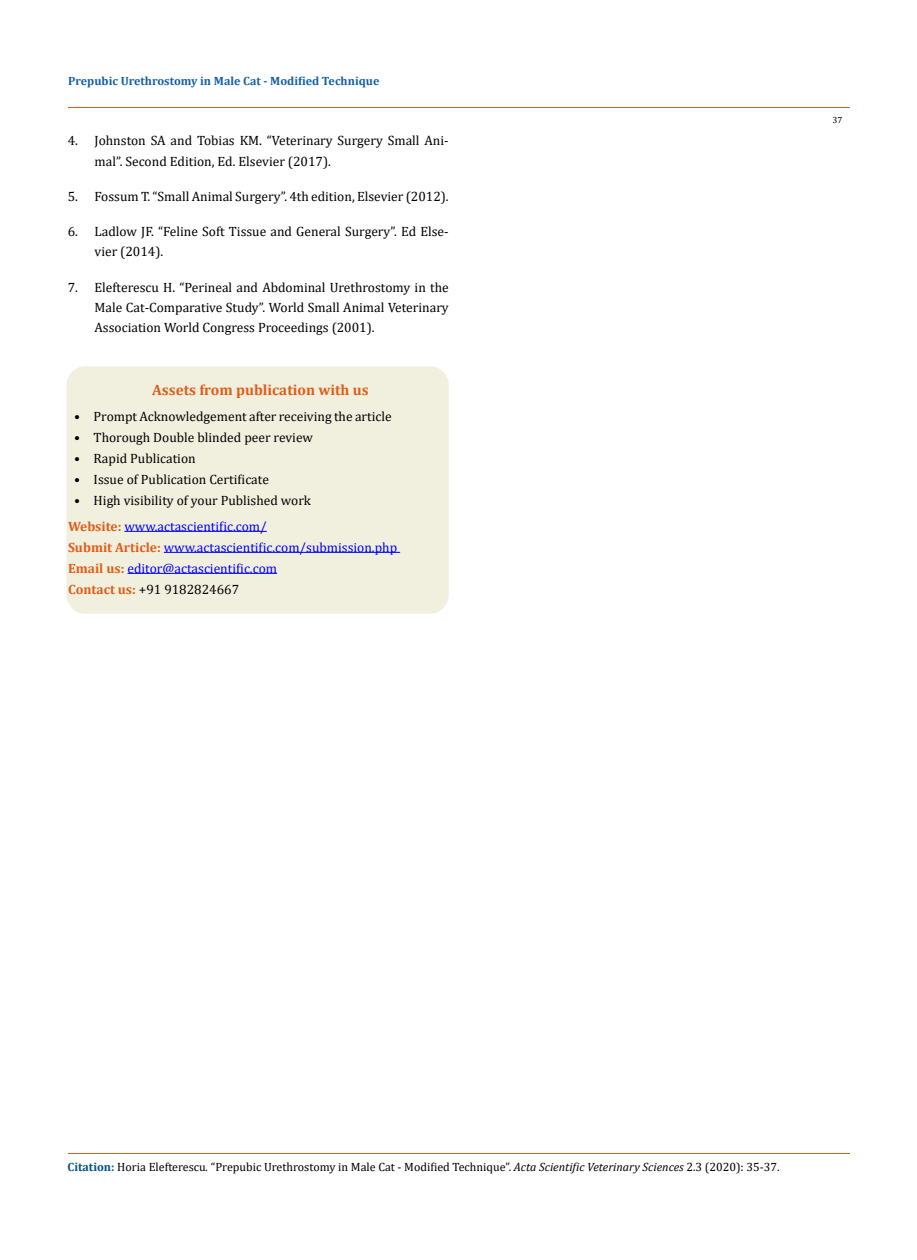
<style>
.page{position:relative;width:917px;height:1260px;background:#fff}
.page>*{position:absolute;margin:0;border:0;box-sizing:border-box;transform-origin:0 0}
.t1{font:700 15px "Cambria";color:#e05d1a}
.t2{font:13.5px/20.2px "Cambria";color:#000}
.t3{font:13.5px/21px "Cambria";color:#00f}
.t4{font:12px "Cambria";color:#000}
.t5{font:700 12px "Cambria";color:#1560a6}
.t6{font:9px "Cambria";color:#000}
.s1{font-weight:700;color:#e05d1a}
.s2{color:#000}
.s3{font-weight:700;color:#035089}
.s4{font-style:italic}
</style>
<div class="page">
<div style="left:67px;top:367px;width:381px;height:246px;background:#f1f0de;border-radius:18px"></div>
<div style="left:66px;top:366px;width:382px;height:248px;border:2px solid #f1f0de;border-radius:18px"></div>
<hr style="left:124px;top:531px;width:143px;height:1px;background:#00f">
<hr style="left:164px;top:552px;width:236px;height:1px;background:#00f">
<hr style="left:127px;top:573px;width:150px;height:1px;background:#00f">
<hr style="left:68px;top:108px;width:781px;height:1px;background:#e05d1a">
<hr style="left:68px;top:1154px;width:781px;height:1px;background:#e05d1a">
<p class="t5" style="left:68px;top:72px;width:313px">Prepubic Urethrostomy in Male Cat - Modified Technique</p>
<p class="t2" style="left:94px;top:131px;width:355px;text-indent:-27px">4. Johnston SA and Tobias KM. “Veterinary Surgery Small Ani&shy;mal”. Second Edition, Ed. Elsevier (2017).</p>
<p class="t2" style="left:68px;top:186px;width:382px">5. Fossum T. “Small Animal Surgery”. 4th edition, Elsevier (2012).</p>
<p class="t2" style="left:94px;top:221px;width:355px;text-indent:-27px">6. Ladlow JF. “Feline Soft Tissue and General Surgery”. Ed Else&shy;vier (2014).</p>
<p class="t2" style="left:94px;top:277px;width:356px;text-align:justify;text-indent:-27px">7. Elefterescu H. “Perineal and Abdominal Urethrostomy in the Male Cat-Comparative Study”. World Small Animal Veterinary Association World Congress Proceedings (2001).</p>
<p class="t1" style="left:152px;top:380px;width:218px">Assets from publication with us</p>
<p class="t2" style="left:74px;top:406px;width:319px">• Prompt Acknowledgement after receiving the article</p>
<p class="t2" style="left:74px;top:427px;width:240px">• Thorough Double blinded peer review</p>
<p class="t2" style="left:74px;top:448px;width:123px">• Rapid Publication</p>
<p class="t2" style="left:74px;top:469px;width:196px">• Issue of Publication Certificate</p>
<p class="t2" style="left:74px;top:490px;width:238px">• High visibility of your Published work</p>
<p class="t3" style="left:68px;top:515px;width:330px"><span class="s1">Website:</span> www.actascientific.com/<br><span class="s1">Submit Article:</span> www.actascientific.com/submission.php <span class="s1">Email us:</span> editor@actascientific.com<br><span class="s1">Contact us:</span> <span class="s2">+91 9182824667</span></p>
<p class="t6" style="left:832px;top:114px;width:11px">37</p>
<p class="t4" style="left:68px;top:1159px;width:713px"><span class="s3">Citation:</span> Horia Elefterescu<span class="s4">.</span> “Prepubic Urethrostomy in Male Cat - Modified Technique”. <span class="s4">Acta Scientific Veterinary Sciences</span> 2.3 (2020): 35-37.</p>
</div>
